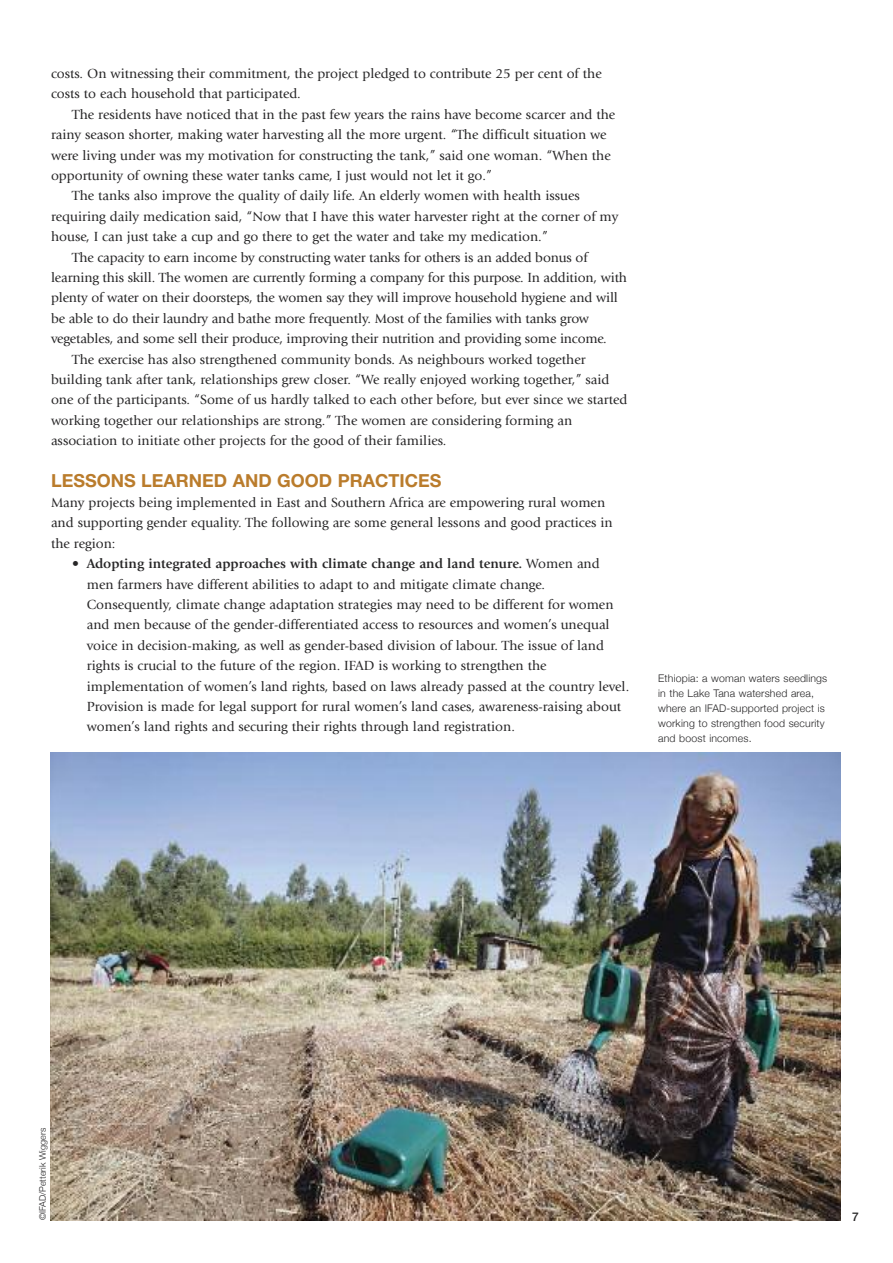
<style>
.page{position:relative;width:893px;height:1263px;background:#fff}
.page>*{position:absolute;margin:0;border:0;box-sizing:border-box;transform-origin:0 0}
.t1{font:700 18px "Helvetica Neue";color:#ba7c2c}
.t2{font:13.8px/20.4px "Giovanni";color:#272627}
.t3{font:500 12px "Helvetica Neue";color:#272627}
.t4{font:300 10.5px/14.9px "Helvetica Neue";letter-spacing:.015em;color:#272627}
.t5{font:300 9px "Helvetica Neue";color:#272627}
.s1{font-weight:700}
</style>
<div class="page">
<img style="left:50px;top:753px;width:791px;height:467px">
<p class="t2" style="left:51px;top:64px;width:552px">costs. On witnessing their commitment, the project pledged to contribute 25 per cent of the costs to each household that participated.</p>
<p class="t2" style="left:72px;top:105px;width:545px">The residents have noticed that in the past few years the rains have become scarcer and the</p>
<p class="t2" style="left:51px;top:126px;width:557px">rainy season shorter, making water harvesting all the more urgent. “The difficult situation we</p>
<p class="t2" style="left:51px;top:146px;width:561px">were living under was my motivation for constructing the tank,” said one woman. “When the</p>
<p class="t2" style="left:51px;top:166px;width:443px">opportunity of owning these water tanks came, I just would not let it go.”</p>
<p class="t2" style="left:72px;top:187px;width:509px">The tanks also improve the quality of daily life. An elderly women with health issues</p>
<p class="t2" style="left:51px;top:207px;width:569px">requiring daily medication said, “Now that I have this water harvester right at the corner of my</p>
<p class="t2" style="left:51px;top:228px;width:498px">house, I can just take a cup and go there to get the water and take my medication.”</p>
<p class="t2" style="left:72px;top:248px;width:517px">The capacity to earn income by constructing water tanks for others is an added bonus of</p>
<p class="t2" style="left:51px;top:268px;width:578px">learning this skill. The women are currently forming a company for this purpose. In addition, with</p>
<p class="t2" style="left:51px;top:289px;width:568px">plenty of water on their doorsteps, the women say they will improve household hygiene and will</p>
<p class="t2" style="left:51px;top:309px;width:540px">be able to do their laundry and bathe more frequently. Most of the families with tanks grow</p>
<p class="t2" style="left:51px;top:330px;width:557px">vegetables, and some sell their produce, improving their nutrition and providing some income.</p>
<p class="t2" style="left:72px;top:350px;width:515px">The exercise has also strengthened community bonds. As neighbours worked together</p>
<p class="t2" style="left:51px;top:370px;width:560px">building tank after tank, relationships grew closer. “We really enjoyed working together,” said</p>
<p class="t2" style="left:51px;top:391px;width:578px">one of the participants. “Some of us hardly talked to each other before, but ever since we started</p>
<p class="t2" style="left:51px;top:411px;width:523px">working together our relationships are strong.” The women are considering forming an</p>
<p class="t2" style="left:51px;top:432px;width:397px">association to initiate other projects for the good of their families.</p>
<h1 class="t1" style="left:51px;top:474px;width:392px">LESSONS LEARNED AND GOOD PRACTICES</h1>
<p class="t2" style="left:51px;top:493px;width:563px">Many projects being implemented in East and Southern Africa are empowering rural women and supporting gender equality. The following are some general lessons and good practices in the region:</p>
<p class="t2" style="left:87px;top:555px;width:544px;text-indent:-15px">• <span class="s1">Adopting integrated approaches with climate change and land tenure.</span> Women and men farmers have different abilities to adapt to and mitigate climate change.<br>Consequently, climate change adaptation strategies may need to be different for women and men because of the gender-differentiated access to resources and women’s unequal voice in decision-making, as well as gender-based division of labour. The issue of land rights is crucial to the future of the region. IFAD is working to strengthen the implementation of women’s land rights, based on laws already passed at the country level.<br>Provision is made for legal support for rural women’s land cases, awareness-raising about women’s land rights and securing their rights through land registration.</p>
<p class="t4" style="left:658px;top:671px;width:171px">Ethiopia: a woman waters seedlings in the Lake Tana watershed area, where an IFAD-supported project is working to strengthen food security and boost incomes.</p>
<p class="t5" style="left:37px;top:1220px;width:94px;rotate:-90deg">©IFAD/Petterik Wiggers</p>
<p class="t3" style="left:852px;top:1212px;width:8px">7</p>
</div>
